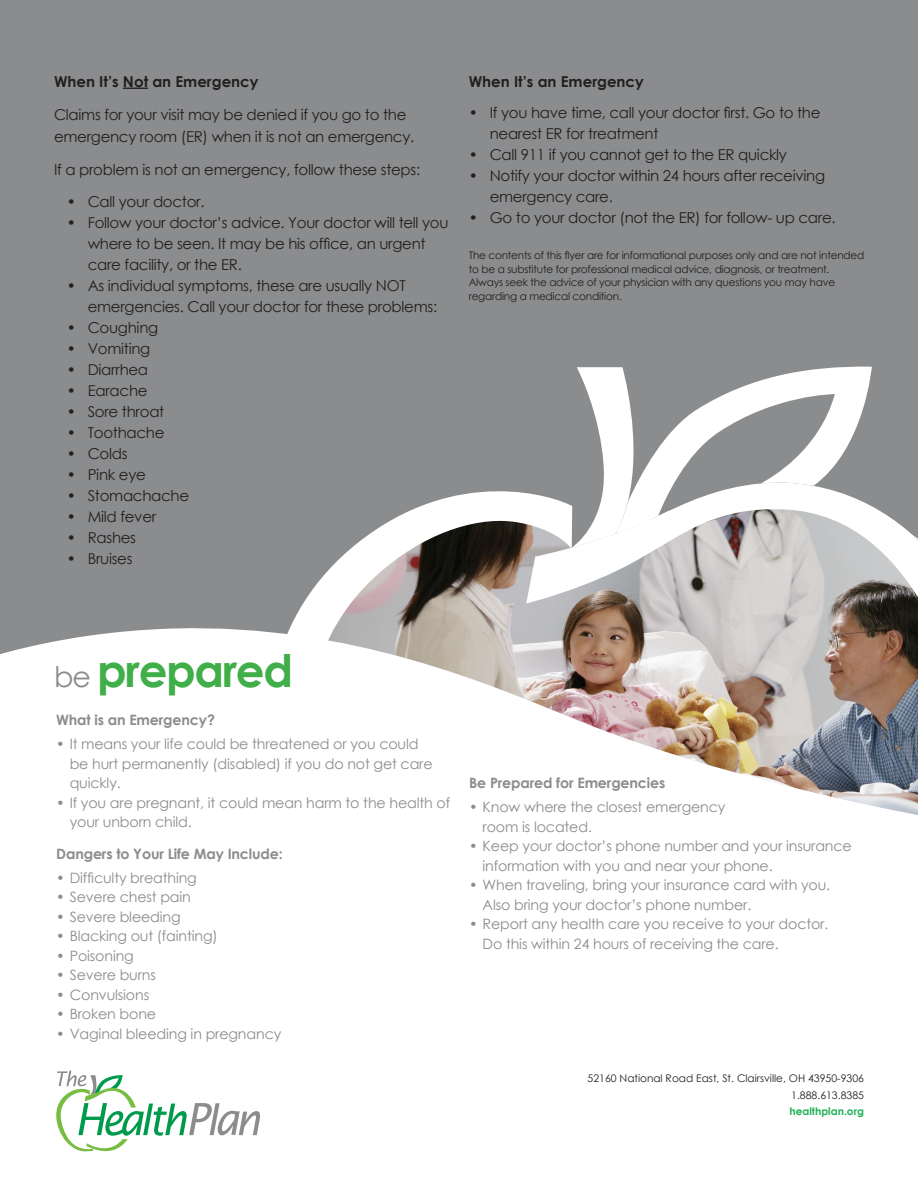
<style>
.page{position:relative;width:918px;height:1188px;background:#8b8c8d}
.page>*{position:absolute;margin:0;border:0;box-sizing:border-box;transform-origin:0 0}
.t1{font:700 45px "Century Gothic";letter-spacing:-.03em;color:#40ae49}
.t2{font:15px/21px "Century Gothic";letter-spacing:-.02em;color:#231f20}
.t3{font:700 15px "Century Gothic";color:#231f20}
.t4{font:14.25px/19.5px "Century Gothic";letter-spacing:-.01em;color:#8b8c8d}
.t5{font:700 14.25px "Century Gothic";letter-spacing:-.01em;color:#8b8c8d}
.t6{font:10.5px/13.5px "Century Gothic";letter-spacing:-.02em;color:#231f20}
.t7{font:10.5px "Century Gothic";color:#231f20}
.t8{font:700 10.5px "Century Gothic";color:#1db156}
.s1{font-weight:400;font-size:28.5px;color:#8b8c8d}
</style>
<div class="page">
<svg style="left:123px;top:88px;width:25px;height:1px"></svg>
<img style="left:0;top:628px;width:918px;height:194px">
<div style="left:0;top:822px;width:918px;height:366px;background:#fff"></div>
<svg style="left:0;top:658px;width:702px;height:164px;background:#f7f4f3"></svg>
<svg style="left:275px;top:491px;width:297px;height:178px"></svg>
<svg style="left:526px;top:491px;width:392px;height:170px;background:#b8b0ac"></svg>
<svg style="left:571px;top:366px;width:301px;height:197px"></svg>
<svg style="left:56px;top:1071px;width:204px;height:81px"></svg>
<p class="t3" style="left:54px;top:70px;width:206px">When It’s Not an Emergency</p>
<p class="t2" style="left:54px;top:103px;width:362px;line-height:22.5px">Claims for your visit may be denied if you go to the emergency room (ER) when it is not an emergency.</p>
<p class="t2" style="left:54px;top:159px;width:368px">If a problem is not an emergency, follow these steps:</p>
<p class="t2" style="left:67px;top:191px;width:139px">• Call your doctor.</p>
<p class="t2" style="left:88px;top:212px;width:362px;text-indent:-21px">• Follow your doctor’s advice. Your doctor will tell you where to be seen. It may be his office, an urgent care facility, or the ER.</p>
<p class="t2" style="left:88px;top:275px;width:351px;text-indent:-21px">• As individual symptoms, these are usually NOT emergencies. Call your doctor for these problems:</p>
<p class="t2" style="left:67px;top:317px;width:93px">• Coughing</p>
<p class="t2" style="left:67px;top:338px;width:85px">• Vomiting</p>
<p class="t2" style="left:67px;top:359px;width:83px">• Diarrhea</p>
<p class="t2" style="left:67px;top:380px;width:82px">• Earache</p>
<p class="t2" style="left:67px;top:401px;width:99px">• Sore throat</p>
<p class="t2" style="left:67px;top:422px;width:99px">• Toothache</p>
<p class="t2" style="left:67px;top:443px;width:62px">• Colds</p>
<p class="t2" style="left:67px;top:464px;width:81px">• Pink eye</p>
<p class="t2" style="left:67px;top:485px;width:124px">• Stomachache</p>
<p class="t2" style="left:67px;top:506px;width:91px">• Mild fever</p>
<p class="t2" style="left:67px;top:527px;width:71px">• Rashes</p>
<p class="t2" style="left:67px;top:548px;width:67px">• Bruises</p>
<p class="t3" style="left:469px;top:70px;width:177px">When It’s an Emergency</p>
<p class="t2" style="left:490px;top:102px;width:332px;text-indent:-21px">• If you have time, call your doctor first. Go to the nearest ER for treatment</p>
<p class="t2" style="left:469px;top:144px;width:320px">• Call 911 if you cannot get to the ER quickly</p>
<p class="t2" style="left:490px;top:165px;width:337px;text-indent:-21px">• Notify your doctor within 24 hours after receiving emergency care.</p>
<p class="t2" style="left:469px;top:207px;width:368px">• Go to your doctor (not the ER) for follow- up care.</p>
<p class="t6" style="left:469px;top:249px;width:397px">The contents of this flyer are for informational purposes only and are not intended to be a substitute for professional medical advice, diagnosis, or treatment.<br>Always seek the advice of your physician with any questions you may have regarding a medical condition.</p>
<p class="t1" style="left:54px;top:637px;width:241px"><span class="s1">be</span> prepared</p>
<p class="t5" style="left:56px;top:709px;width:160px">What is an Emergency?</p>
<p class="t4" style="left:70px;top:734px;width:364px;text-indent:-14px">• It means your life could be threatened or you could be hurt permanently (disabled) if you do not get care quickly.</p>
<p class="t4" style="left:70px;top:793px;width:382px;text-indent:-14px">• If you are pregnant, it could mean harm to the health of your unborn child.</p>
<p class="t5" style="left:56px;top:843px;width:228px">Dangers to Your Life May Include:</p>
<p class="t4" style="left:56px;top:868px;width:142px">• Difficulty breathing</p>
<p class="t4" style="left:56px;top:887px;width:136px">• Severe chest pain</p>
<p class="t4" style="left:56px;top:907px;width:126px">• Severe bleeding</p>
<p class="t4" style="left:56px;top:926px;width:163px">• Blacking out (fainting)</p>
<p class="t4" style="left:56px;top:946px;width:79px">• Poisoning</p>
<p class="t4" style="left:56px;top:965px;width:101px">• Severe burns</p>
<p class="t4" style="left:56px;top:985px;width:95px">• Convulsions</p>
<p class="t4" style="left:56px;top:1004px;width:101px">• Broken bone</p>
<p class="t4" style="left:56px;top:1024px;width:227px">• Vaginal bleeding in pregnancy</p>
<p class="t5" style="left:469px;top:772px;width:198px">Be Prepared for Emergencies</p>
<p class="t4" style="left:483px;top:797px;width:244px;text-indent:-14px">• Know where the closest emergency room is located.</p>
<p class="t4" style="left:483px;top:836px;width:371px;text-indent:-14px">• Keep your doctor’s phone number and your insurance information with you and near your phone.</p>
<p class="t4" style="left:483px;top:875px;width:349px;text-indent:-14px">• When traveling, bring your insurance card with you.<br>Also bring your doctor’s phone number.</p>
<p class="t4" style="left:483px;top:914px;width:347px;text-indent:-14px">• Report any health care you receive to your doctor.<br>Do this within 24 hours of receiving the care.</p>
<p class="t7" style="left:588px;top:1071px;width:278px">52160 National Road East, St. Clairsville, OH 43950-9306</p>
<p class="t7" style="left:791px;top:1088px;width:74px">1.888.613.8385</p>
<p class="t8" style="left:789px;top:1104px;width:76px">healthplan.org</p>
</div>
